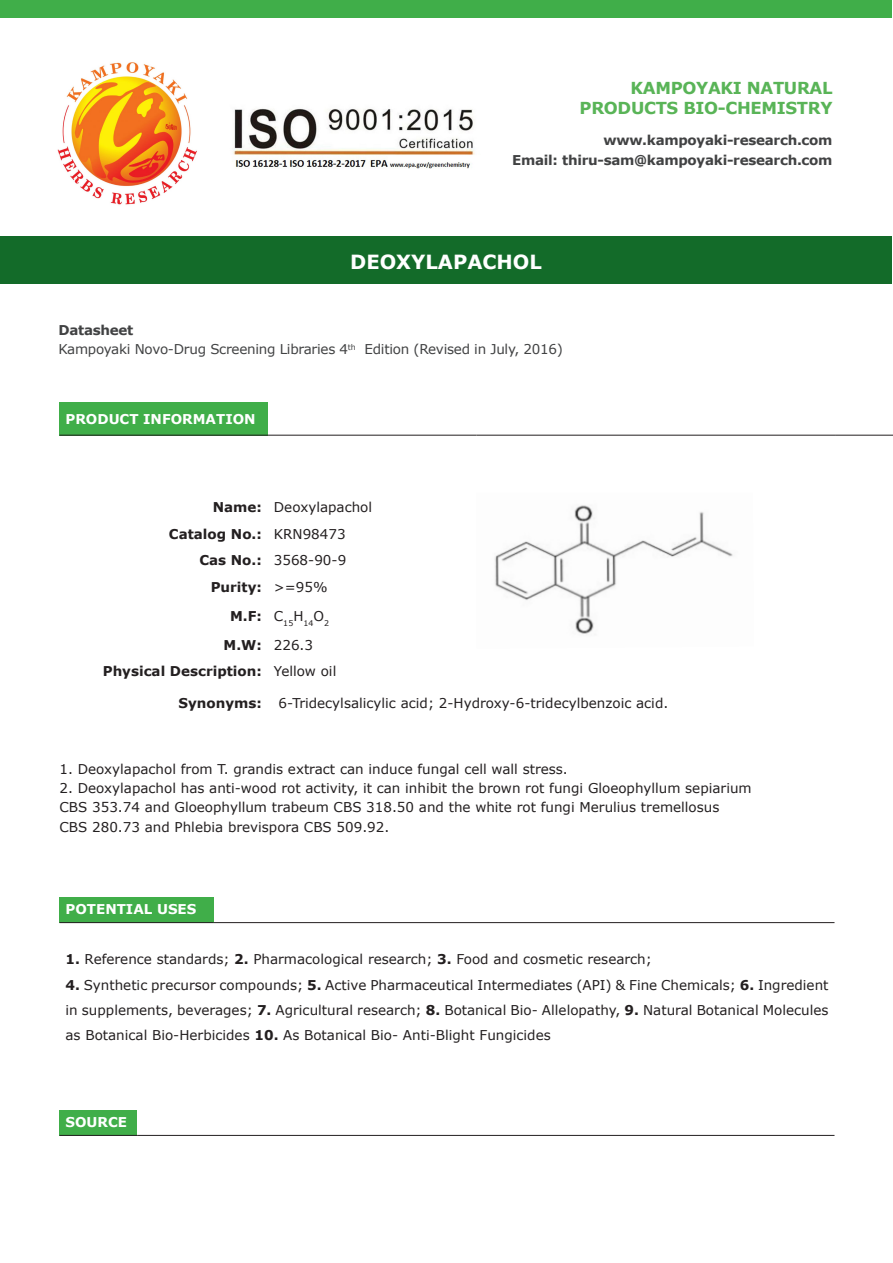
<style>
.page{position:relative;width:893px;height:1263px;background:#fff}
.page>*{position:absolute;margin:0;border:0;box-sizing:border-box;transform-origin:0 0}
.t1{font:700 19.5px "Verdana";color:#fff}
.t2{font:700 16.5px "Verdana";letter-spacing:-.02em;color:#59b457}
.t3{font:13.5px/19.2px "Verdana";color:#231f20}
.t4{font:700 13.5px "Verdana";letter-spacing:-.02em;color:#414243}
.t5{font:700 13.5px "Verdana";color:#231f20}
.t6{font:13.5px "Verdana";letter-spacing:-.02em;color:#414243}
.t7{font:700 13.5px "Verdana";color:#fff}
.t8{font:7.8px "Verdana";color:#231f20}
.s1{font-weight:700}
</style>
<div class="page">
<img style="left:232px;top:108px;width:243px;height:61px">
<img style="left:57px;top:62px;width:140px;height:143px">
<div style="left:0;top:0;width:892px;height:17px;background:#40ae49"></div>
<div style="left:0;top:236px;width:891px;height:47px;background:#136b29"></div>
<div style="left:60px;top:402px;width:208px;height:33px;background:#40ae49"></div>
<hr style="left:60px;top:435px;width:208px;height:1px;background:#231f20">
<hr style="left:268px;top:435px;width:208px;height:1px;background:#231f20">
<hr style="left:476px;top:435px;width:359px;height:1px;background:#231f20">
<hr style="left:835px;top:435px;width:58px;height:1px;background:#231f20">
<img style="left:494px;top:505px;width:239px;height:129px">
<div style="left:60px;top:897px;width:154px;height:25px;background:#40ae49"></div>
<hr style="left:60px;top:922px;width:154px;height:1px;background:#231f20">
<hr style="left:214px;top:922px;width:620px;height:1px;background:#231f20">
<div style="left:60px;top:1110px;width:77px;height:25px;background:#40ae49"></div>
<hr style="left:60px;top:1135px;width:77px;height:1px;background:#231f20">
<hr style="left:137px;top:1135px;width:697px;height:1px;background:#231f20">
<p class="t2" style="left:631px;top:78px;width:203px">KAMPOYAKI NATURAL</p>
<p class="t2" style="left:580px;top:97px;width:254px">PRODUCTS BIO-CHEMISTRY</p>
<p class="t4" style="left:603px;top:132px;width:231px">www.kampoyaki-research.com</p>
<p class="t4" style="left:512px;top:151px;width:322px">Email: thiru-sam@kampoyaki-research.com</p>
<p class="t1" style="left:350px;top:249px;width:193px">DEOXYLAPACHOL</p>
<p class="t4" style="left:58px;top:321px;width:76px">Datasheet</p>
<p class="t6" style="left:58px;top:341px;width:506px">Kampoyaki Novo-Drug Screening Libraries 4<sup>th</sup> Edition (Revised in July, 2016)</p>
<p class="t7" style="left:66px;top:410px;width:192px">PRODUCT INFORMATION</p>
<p class="t5" style="left:213px;top:498px;width:51px">Name:</p>
<p class="t3" style="left:274px;top:498px;width:100px">Deoxylapachol</p>
<p class="t5" style="left:169px;top:525px;width:94px">Catalog No.:</p>
<p class="t3" style="left:274px;top:524px;width:73px">KRN98473</p>
<p class="t5" style="left:199px;top:551px;width:64px">Cas No.:</p>
<p class="t3" style="left:274px;top:551px;width:74px">3568-90-9</p>
<p class="t5" style="left:211px;top:579px;width:53px">Purity:</p>
<p class="t3" style="left:274px;top:578px;width:55px">&gt;=95%</p>
<p class="t5" style="left:230px;top:608px;width:33px">M.F:</p>
<p class="t8" style="left:274px;top:618px;width:57px"><sup>C</sup>15<sup>H</sup>14<sup>O</sup>2</p>
<p class="t5" style="left:224px;top:636px;width:40px">M.W:</p>
<p class="t3" style="left:274px;top:636px;width:41px">226.3</p>
<p class="t5" style="left:103px;top:662px;width:161px">Physical Description:</p>
<p class="t3" style="left:274px;top:662px;width:64px">Yellow oil</p>
<p class="t5" style="left:178px;top:694px;width:85px">Synonyms:</p>
<p class="t3" style="left:279px;top:694px;width:391px">6-Tridecylsalicylic acid; 2-Hydroxy-6-tridecylbenzoic acid.</p>
<p class="t3" style="left:60px;top:760px;width:510px">1. Deoxylapachol from T. grandis extract can induce fungal cell wall stress.</p>
<p class="t3" style="left:60px;top:779px;width:694px">2. Deoxylapachol has anti-wood rot activity, it can inhibit the brown rot fungi Gloeophyllum sepiarium<br>CBS 353.74 and Gloeophyllum trabeum CBS 318.50 and the white rot fungi Merulius tremellosus<br>CBS 280.73 and Phlebia brevispora CBS 509.92.</p>
<p class="t7" style="left:66px;top:900px;width:132px">POTENTIAL USES</p>
<p class="t3" style="left:66px;top:950px;width:588px"><span class="s1">1.</span> Reference standards; <span class="s1">2.</span> Pharmacological research; <span class="s1">3.</span> Food and cosmetic research;</p>
<p class="t3" style="left:66px;top:972px;width:764px;line-height:25.2px;text-align:justify"><span class="s1">4.</span> Synthetic precursor compounds; <span class="s1">5.</span> Active Pharmaceutical Intermediates (API) &amp; Fine Chemicals; <span class="s1">6.</span> Ingredient in supplements, beverages; <span class="s1">7.</span> Agricultural research; <span class="s1">8.</span> Botanical Bio- Allelopathy, <span class="s1">9.</span> Natural Botanical Molecules as Botanical Bio-Herbicides <span class="s1">10.</span> As Botanical Bio- Anti-Blight Fungicides</p>
<p class="t7" style="left:66px;top:1113px;width:63px">SOURCE</p>
</div>
